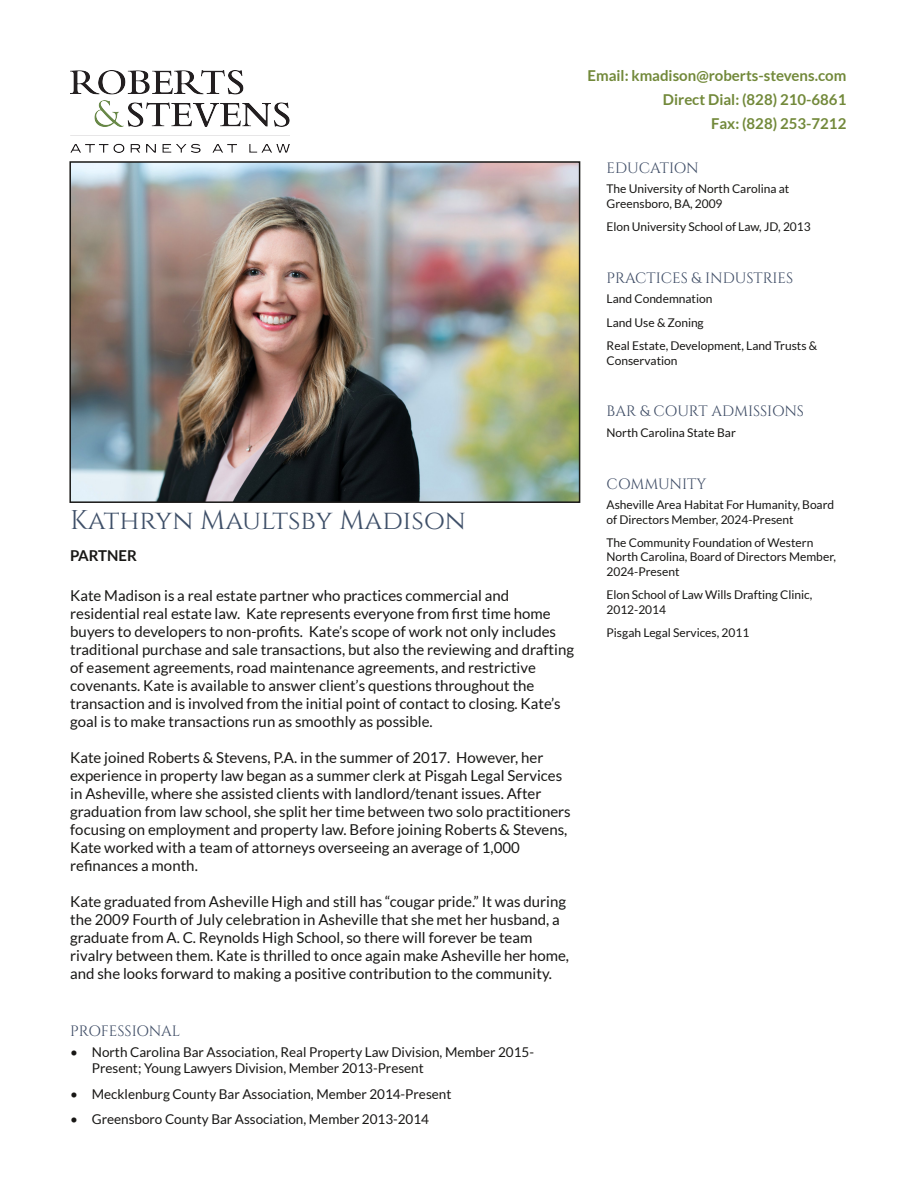
<style>
.page{position:relative;width:918px;height:1188px;background:#fff}
.page>*{position:absolute;margin:0;border:0;box-sizing:border-box;transform-origin:0 0}
.t1{font:27px "Cinzel";color:#3e4f68}
.t2{font:15px/18px "Lato";color:#181715}
.t3{font:700 15px/24px "Lato";color:#72893a;text-align:right}
.t4{font:15px "Cinzel";letter-spacing:-.005em;color:#3e4c65}
.t5{font:700 15px "Lato";letter-spacing:-.005em;color:#181715}
.t6{font:13.5px/16.2px "Lato";color:#181715}
.t7{font:12px/14.4px "Lato";letter-spacing:-.005em;color:#181715}
</style>
<div class="page">
<img style="left:70px;top:70px;width:220px;height:83px">
<img style="left:72px;top:164px;width:505px;height:336px">
<div style="left:69px;top:161px;width:511px;height:342px;border:2px solid #181715"></div>
<p class="t3" style="left:588px;top:64px;width:260px">Email: kmadison@roberts-stevens.com<br>Direct Dial: (828) 210-6861<br>Fax: (828) 253-7212</p>
<p class="t4" style="left:607px;top:158px;width:94px">EDUCATION</p>
<p class="t7" style="left:607px;top:181px;width:184px">The University of North Carolina at<br>Greensboro, BA, 2009</p>
<p class="t7" style="left:607px;top:219px;width:206px">Elon University School of Law, JD, 2013</p>
<p class="t4" style="left:607px;top:268px;width:188px">PRACTICES &amp; INDUSTRIES</p>
<p class="t7" style="left:607px;top:287px;width:212px;line-height:23.4px">Land Condemnation<br>Land Use &amp; Zoning<br>Real Estate, Development, Land Trusts &amp;</p>
<p class="t7" style="left:607px;top:353px;width:72px">Conservation</p>
<p class="t4" style="left:607px;top:402px;width:199px">BAR &amp; COURT ADMISSIONS</p>
<p class="t7" style="left:607px;top:425px;width:131px">North Carolina State Bar</p>
<h1 class="t1" style="left:70px;top:503px;width:397px">Kathryn Maultsby Madison</h1>
<p class="t5" style="left:70px;top:546px;width:68px">PARTNER</p>
<p class="t2" style="left:70px;top:586px;width:505px">Kate Madison is a real estate partner who practices commercial and residential real estate law. Kate represents everyone from first time home buyers to developers to non-profits. Kate’s scope of work not only includes traditional purchase and sale transactions, but also the reviewing and drafting of easement agreements, road maintenance agreements, and restrictive covenants. Kate is available to answer client’s questions throughout the transaction and is involved from the initial point of contact to closing. Kate’s goal is to make transactions run as smoothly as possible.</p>
<p class="t2" style="left:70px;top:748px;width:502px">Kate joined Roberts &amp; Stevens, P.A. in the summer of 2017. However, her experience in property law began as a summer clerk at Pisgah Legal Services in Asheville, where she assisted clients with landlord/tenant issues. After graduation from law school, she split her time between two solo practitioners focusing on employment and property law. Before joining Roberts &amp; Stevens, Kate worked with a team of attorneys overseeing an average of 1,000 refinances a month.</p>
<p class="t2" style="left:70px;top:892px;width:500px">Kate graduated from Asheville High and still has “cougar pride.” It was during the 2009 Fourth of July celebration in Asheville that she met her husband, a graduate from A. C. Reynolds High School, so there will forever be team rivalry between them. Kate is thrilled to once again make Asheville her home, and she looks forward to making a positive contribution to the community.</p>
<p class="t4" style="left:607px;top:474px;width:101px">COMMUNITY</p>
<p class="t7" style="left:607px;top:497px;width:229px">Asheville Area Habitat For Humanity, Board of Directors Member, 2024-Present</p>
<p class="t7" style="left:607px;top:535px;width:231px">The Community Foundation of Western<br>North Carolina, Board of Directors Member,<br>2024-Present</p>
<p class="t7" style="left:607px;top:587px;width:207px">Elon School of Law Wills Drafting Clinic,<br>2012-2014</p>
<p class="t7" style="left:607px;top:625px;width:144px">Pisgah Legal Services, 2011</p>
<p class="t4" style="left:70px;top:1021px;width:112px">PROFESSIONAL</p>
<p class="t6" style="left:92px;top:1044px;width:444px;text-indent:-22px">• North Carolina Bar Association, Real Property Law Division, Member 2015-<br>Present; Young Lawyers Division, Member 2013-Present</p>
<p class="t6" style="left:70px;top:1085px;width:383px">• Mecklenburg County Bar Association, Member 2014-Present</p>
<p class="t6" style="left:70px;top:1110px;width:360px">• Greensboro County Bar Association, Member 2013-2014</p>
</div>
